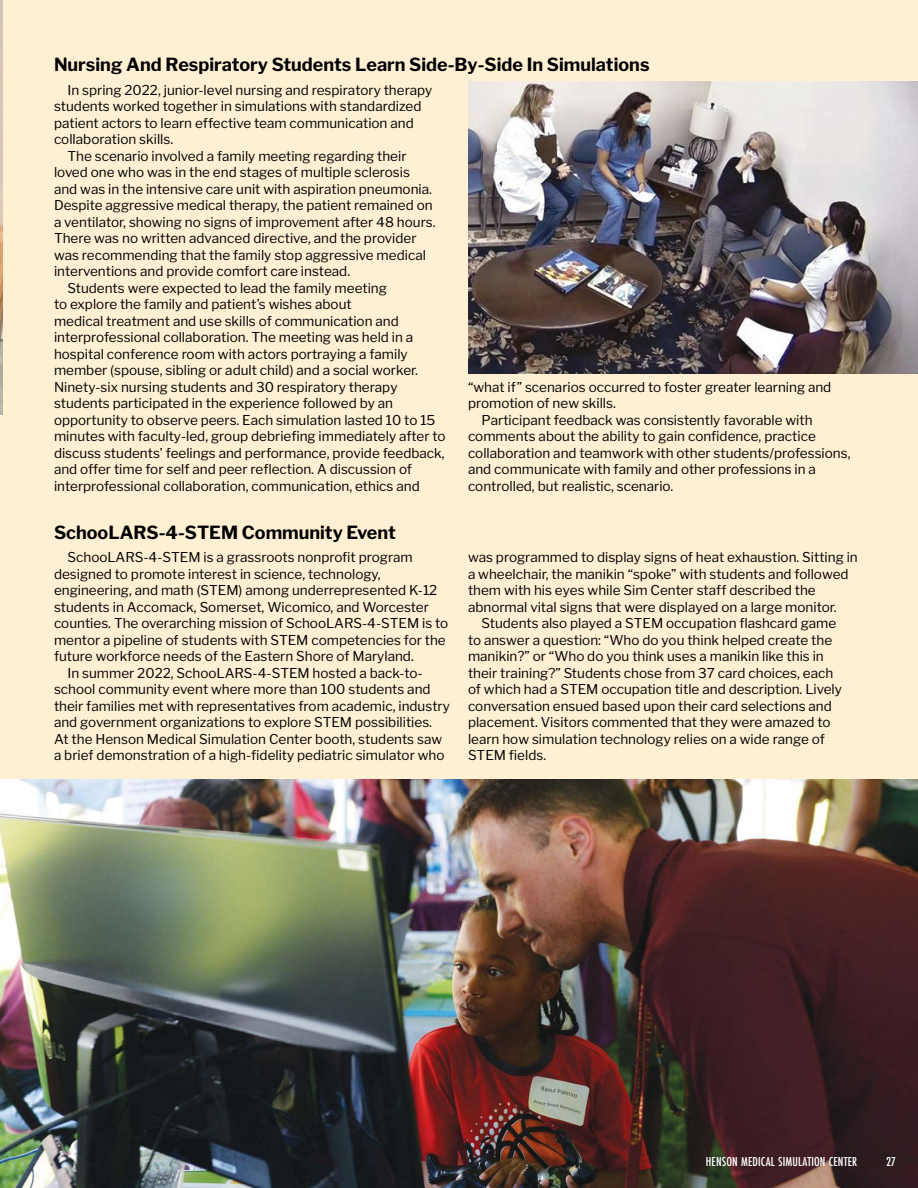
<style>
.page{position:relative;width:918px;height:1188px;background:#ffefd3}
.page>*{position:absolute;margin:0;border:0;box-sizing:border-box;transform-origin:0 0}
.Body_Header__Level_2{font:700 18px "Libre Franklin";color:#000}
.Body_Text_indent{font:13.5px/16.5px "Libre Franklin";color:#000}
.Page_Info{font:500 13.5px "Futura PT Cond";letter-spacing:.01em;color:#fff}
.PAGE___WHITE{font:500 13.5px "Futura PT Cond";color:#fff}
</style>
<div class="page">
<img style="left:0;top:780px;width:918px;height:408px">
<img style="left:468px;top:81px;width:450px;height:293px">
<img style="left:0;top:0;width:2px;height:415px">
<p class="Body_Header__Level_2" style="left:54px;top:54px;width:597px">Nursing And Respiratory Students Learn Side-By-Side In Simulations</p>
<p class="Body_Text_indent" style="left:54px;top:81px;width:380px;text-indent:14px">In spring 2022, junior-level nursing and respiratory therapy students worked together in simulations with standardized patient actors to learn effective team communication and collaboration skills.</p>
<p class="Body_Text_indent" style="left:54px;top:147px;width:383px;text-indent:14px">The scenario involved a family meeting regarding their loved one who was in the end stages of multiple sclerosis and was in the intensive care unit with aspiration pneumonia.<br>Despite aggressive medical therapy, the patient remained on a ventilator, showing no signs of improvement after 48 hours.<br>There was no written advanced directive, and the provider was recommending that the family stop aggressive medical interventions and provide comfort care instead.</p>
<p class="Body_Text_indent" style="left:54px;top:279px;width:393px;text-indent:14px">Students were expected to lead the family meeting<br>to explore the family and patient’s wishes about<br>medical treatment and use skills of communication and interprofessional collaboration. The meeting was held in a hospital conference room with actors portraying a family member (spouse, sibling or adult child) and a social worker.<br>Ninety-six nursing students and 30 respiratory therapy students participated in the experience followed by an opportunity to observe peers. Each simulation lasted 10 to 15 minutes with faculty-led, group debriefing immediately after to discuss students’ feelings and performance, provide feedback, and offer time for self and peer reflection. A discussion of interprofessional collaboration, communication, ethics and</p>
<p class="Body_Text_indent" style="left:468px;top:378px;width:365px">“what if” scenarios occurred to foster greater learning and promotion of new skills.</p>
<p class="Body_Text_indent" style="left:468px;top:411px;width:384px;text-indent:14px">Participant feedback was consistently favorable with comments about the ability to gain confidence, practice collaboration and teamwork with other students/professions, and communicate with family and other professions in a controlled, but realistic, scenario.</p>
<p class="Body_Header__Level_2" style="left:54px;top:522px;width:343px">SchooLARS-4-STEM Community Event</p>
<p class="Body_Text_indent" style="left:54px;top:549px;width:396px;text-indent:14px">SchooLARS-4-STEM is a grassroots nonprofit program designed to promote interest in science, technology, engineering, and math (STEM) among underrepresented K-12 students in Accomack, Somerset, Wicomico, and Worcester counties. The overarching mission of SchooLARS-4-STEM is to mentor a pipeline of students with STEM competencies for the future workforce needs of the Eastern Shore of Maryland.</p>
<p class="Body_Text_indent" style="left:54px;top:665px;width:397px;text-indent:14px">In summer 2022, SchooLARS-4-STEM hosted a back-to&shy;school community event where more than 100 students and their families met with representatives from academic, industry and government organizations to explore STEM possibilities.<br>At the Henson Medical Simulation Center booth, students saw a brief demonstration of a high-fidelity pediatric simulator who</p>
<p class="Body_Text_indent" style="left:468px;top:549px;width:391px">was programmed to display signs of heat exhaustion. Sitting in a wheelchair, the manikin “spoke” with students and followed them with his eyes while Sim Center staff described the abnormal vital signs that were displayed on a large monitor.</p>
<p class="Body_Text_indent" style="left:468px;top:615px;width:375px;text-indent:14px">Students also played a STEM occupation flashcard game to answer a question: “Who do you think helped create the manikin?” or “Who do you think uses a manikin like this in their training?” Students chose from 37 card choices, each of which had a STEM occupation title and description. Lively conversation ensued based upon their card selections and placement. Visitors commented that they were amazed to learn how simulation technology relies on a wide range of STEM fields.</p>
<p class="Page_Info" style="left:706px;top:1154px;width:153px">HENSON MEDICAL SIMULATION CENTER</p>
<p class="PAGE___WHITE" style="left:886px;top:1154px;width:11px">27</p>
</div>
